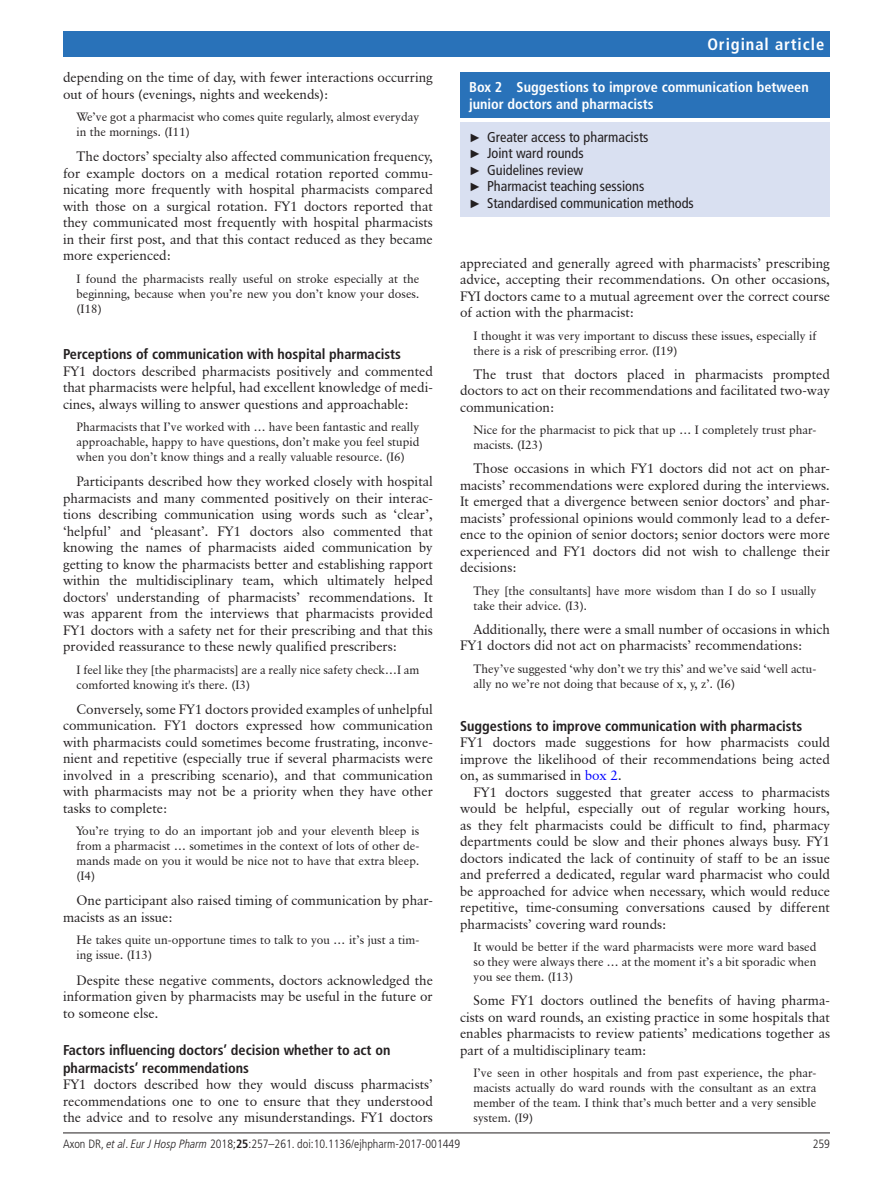
<style>
.page{position:relative;width:893px;height:1191px;background:#fff}
.page>*{position:absolute;margin:0;border:0;box-sizing:border-box;transform-origin:0 0}
.t1{font:700 condensed 16.5px "Frutiger LT Pro";letter-spacing:.055em;color:#fff}
.t2{font:700 condensed 14.25px/17.2px "Frutiger LT Pro";color:#231f20}
.t3{font:condensed 14.25px/16.5px "Frutiger LT Pro";color:#231f20}
.t4{font:700 condensed 14.25px/17.2px "Frutiger LT Pro";color:#fff}
.t5{font:13.5px/16.5px "Classical Garamond BT";color:#231f20;text-align:justify}
.t6{font:12px/15px "Classical Garamond BT";color:#231f20}
.t7{font:300 condensed 12px "Frutiger LT Pro";color:#231f20}
.s1{font-family:"Arial";font-stretch:normal;font-size:12px}
.s2{color:#00f}
.s3{font-style:italic}
.s4{font-weight:700}
</style>
<div class="page">
<hr style="left:63px;top:1132px;width:767px;height:1px;background:#231f20">
<div style="left:63px;top:31px;width:767px;height:25px;background:#2972b9"></div>
<div style="left:460px;top:72px;width:370px;height:46px;background:#2972b9"></div>
<div style="left:460px;top:122px;width:370px;height:95px;background:#d9e0f1"></div>
<p class="t5" style="left:63px;top:69px;width:371px">depending on the time of day, with fewer interactions occurring out of hours (evenings, nights and weekends):</p>
<p class="t6" style="left:76px;top:109px;width:344px">We’ve got a pharmacist who comes quite regularly, almost everyday in the mornings. (I11)</p>
<p class="t5" style="left:63px;top:148px;width:371px;text-indent:14px">The doctors’ specialty also affected communication frequency, for example doctors on a medical rotation reported commu&shy;nicating more frequently with hospital pharmacists compared with those on a surgical rotation. FY1 doctors reported that they communicated most frequently with hospital pharmacists in their first post, and that this contact reduced as they became more experienced:</p>
<p class="t6" style="left:76px;top:271px;width:344px;text-align:justify">I found the pharmacists really useful on stroke especially at the beginning, because when you’re new you don’t know your doses. (I18)</p>
<p class="t2" style="left:63px;top:346px;width:340px">Perceptions of communication with hospital pharmacists</p>
<p class="t5" style="left:63px;top:362px;width:371px">FY1 doctors described pharmacists positively and commented that pharmacists were helpful, had excellent knowledge of medi&shy;cines, always willing to answer questions and approachable:</p>
<p class="t6" style="left:76px;top:419px;width:344px;text-align:justify">Pharmacists that I’ve worked with … have been fantastic and really approachable, happy to have questions, don’t make you feel stupid when you don’t know things and a really valuable resource. (I6)</p>
<p class="t5" style="left:63px;top:473px;width:371px;text-indent:14px">Participants described how they worked closely with hospital pharmacists and many commented positively on their interac&shy;tions describing communication using words such as ‘clear’, ‘helpful’ and ‘pleasant’. FY1 doctors also commented that knowing the names of pharmacists aided communication by getting to know the pharmacists better and establishing rapport within the multidisciplinary team, which ultimately helped doctors' understanding of pharmacists’ recommendations. It was apparent from the interviews that pharmacists provided FY1 doctors with a safety net for their prescribing and that this provided reassurance to these newly qualified prescribers:</p>
<p class="t6" style="left:76px;top:662px;width:344px">I feel like they [the pharmacists] are a really nice safety check…I am comforted knowing it's there. (I3)</p>
<p class="t5" style="left:63px;top:700px;width:371px;text-indent:14px">Conversely, some FY1 doctors provided examples of unhelpful communication. FY1 doctors expressed how communication with pharmacists could sometimes become frustrating, inconve&shy;nient and repetitive (especially true if several pharmacists were involved in a prescribing scenario), and that communication with pharmacists may not be a priority when they have other tasks to complete:</p>
<p class="t6" style="left:76px;top:823px;width:344px;text-align:justify">You’re trying to do an important job and your eleventh bleep is from a pharmacist … sometimes in the context of lots of other de&shy;mands made on you it would be nice not to have that extra bleep. (I4)</p>
<p class="t5" style="left:63px;top:892px;width:371px;text-indent:14px">One participant also raised timing of communication by phar&shy;macists as an issue:</p>
<p class="t6" style="left:76px;top:932px;width:344px">He takes quite un-opportune times to talk to you … it’s just a tim&shy;ing issue. (I13)</p>
<p class="t5" style="left:63px;top:971px;width:371px;text-indent:14px">Despite these negative comments, doctors acknowledged the information given by pharmacists may be useful in the future or to someone else.</p>
<p class="t2" style="left:63px;top:1041px;width:329px">Factors influencing doctors’ decision whether to act on pharmacists’ recommendations</p>
<p class="t5" style="left:63px;top:1075px;width:371px">FY1 doctors described how they would discuss pharmacists’ recommendations one to one to ensure that they understood the advice and to resolve any misunderstandings. FY1 doctors</p>
<p class="t1" style="left:707px;top:34px;width:118px">Original article</p>
<p class="t4" style="left:469px;top:78px;width:341px">Box 2 Suggestions to improve communication between junior doctors and pharmacists</p>
<p class="t3" style="left:469px;top:129px;width:226px"><span class="s1">►</span> Greater access to pharmacists<br><span class="s1">►</span> Joint ward rounds<br><span class="s1">►</span> Guidelines review<br><span class="s1">►</span> Pharmacist teaching sessions<br><span class="s1">►</span> Standardised communication methods</p>
<p class="t5" style="left:460px;top:254px;width:371px">appreciated and generally agreed with pharmacists’ prescribing advice, accepting their recommendations. On other occasions, FYI doctors came to a mutual agreement over the correct course of action with the pharmacist:</p>
<p class="t6" style="left:474px;top:328px;width:344px">I thought it was very important to discuss these issues, especially if there is a risk of prescribing error. (I19)</p>
<p class="t5" style="left:460px;top:365px;width:371px;text-indent:14px">The trust that doctors placed in pharmacists prompted doctors to act on their recommendations and facilitated two-way communication:</p>
<p class="t6" style="left:474px;top:422px;width:344px">Nice for the pharmacist to pick that up … I completely trust phar&shy;macists. (I23)</p>
<p class="t5" style="left:460px;top:460px;width:371px;text-indent:14px">Those occasions in which FY1 doctors did not act on phar&shy;macists’ recommendations were explored during the interviews.<br>It emerged that a divergence between senior doctors’ and phar&shy;macists’ professional opinions would commonly lead to a defer&shy;ence to the opinion of senior doctors; senior doctors were more experienced and FY1 doctors did not wish to challenge their decisions:</p>
<p class="t6" style="left:474px;top:583px;width:344px">They [the consultants] have more wisdom than I do so I usually take their advice. (I3).</p>
<p class="t5" style="left:460px;top:620px;width:371px;text-indent:14px">Additionally, there were a small number of occasions in which<br>FY1 doctors did not act on pharmacists’ recommendations:</p>
<p class="t6" style="left:474px;top:661px;width:344px">They’ve suggested ‘why don’t we try this’ and we’ve said ‘well actu&shy;ally no we’re not doing that because of x, y, z’. (I6)</p>
<p class="t2" style="left:460px;top:717px;width:344px">Suggestions to improve communication with pharmacists</p>
<p class="t5" style="left:460px;top:734px;width:371px">FY1 doctors made suggestions for how pharmacists could improve the likelihood of their recommendations being acted on, as summarised in <span class="s2">box 2</span>.</p>
<p class="t5" style="left:460px;top:783px;width:371px;text-indent:14px">FY1 doctors suggested that greater access to pharmacists would be helpful, especially out of regular working hours, as they felt pharmacists could be difficult to find, pharmacy departments could be slow and their phones always busy. FY1 doctors indicated the lack of continuity of staff to be an issue and preferred a dedicated, regular ward pharmacist who could be approached for advice when necessary, which would reduce repetitive, time-consuming conversations caused by different pharmacists’ covering ward rounds:</p>
<p class="t6" style="left:474px;top:939px;width:344px;text-align:justify">It would be better if the ward pharmacists were more ward based so they were always there … at the moment it’s a bit sporadic when you see them. (I13)</p>
<p class="t5" style="left:460px;top:992px;width:371px;text-indent:14px">Some FY1 doctors outlined the benefits of having pharma&shy;cists on ward rounds, an existing practice in some hospitals that enables pharmacists to review patients’ medications together as part of a multidisciplinary team:</p>
<p class="t6" style="left:474px;top:1065px;width:344px;text-align:justify">I’ve seen in other hospitals and from past experience, the phar&shy;macists actually do ward rounds with the consultant as an extra member of the team. I think that’s much better and a very sensible system. (I9)</p>
<p class="t7" style="left:63px;top:1136px;width:399px">Axon DR, <span class="s3">et al</span>. <span class="s3">Eur J Hosp Pharm</span> 2018;<span class="s4">25</span>:257–261. doi:10.1136/ejhpharm-2017-001449</p>
<p class="t7" style="left:813px;top:1136px;width:19px">259</p>
</div>
